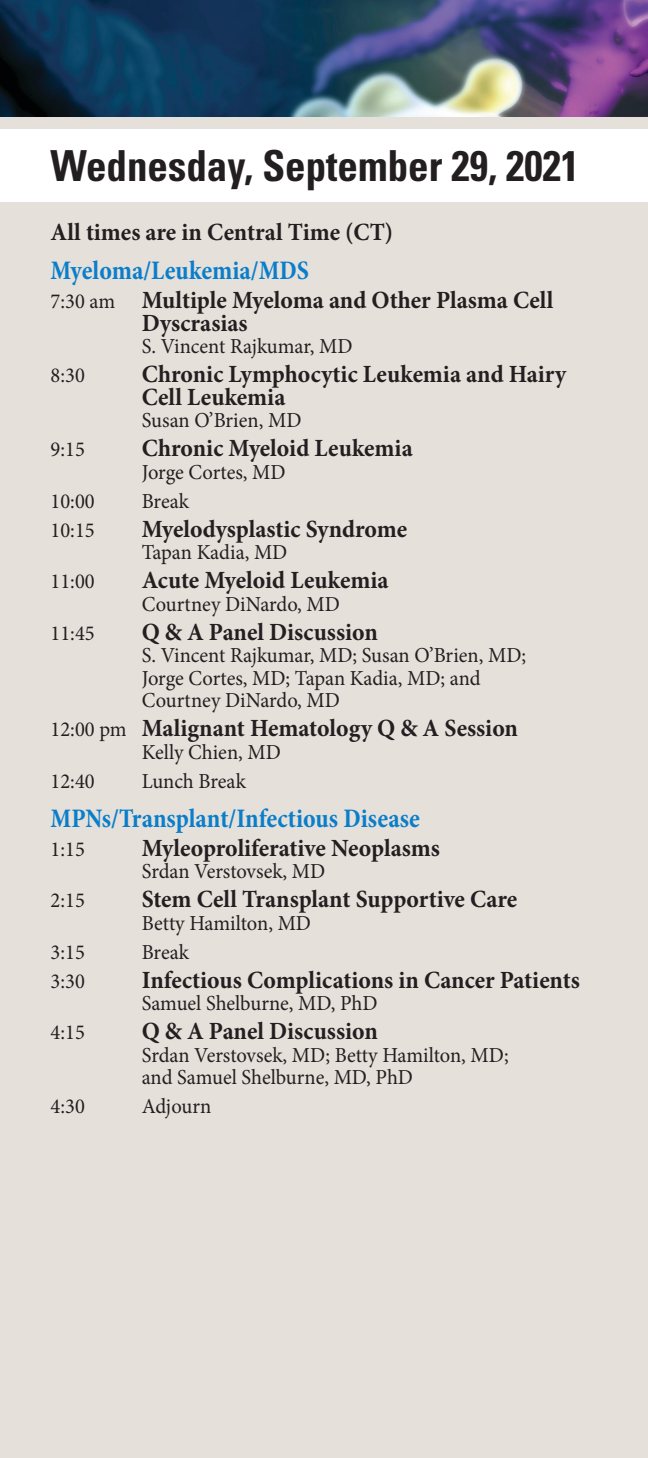
<style>
.page{position:relative;width:648px;height:1458px;background:#fff}
.page>*{position:absolute;margin:0;border:0;box-sizing:border-box;transform-origin:0 0}
.Date{font:700 condensed 42.75px "Univers LT Std";color:#231f20;scale:.96 1}
.Topic{font:700 condensed 27px "Minion Pro";color:#0a7eca;scale:.96 1}
.Agenda_Nested{font:700 24.75px/22.5px "Minion Pro";color:#231f20;scale:.96 1}
.Agenda_Nested-2{font:21.38px/22.5px "Minion Pro";color:#231f20;scale:.96 1}
.Agenda{font:21.38px "Minion Pro";color:#231f20;scale:.96 1}
.s1{font-weight:400;font-size:21.38px}
</style>
<div class="page">
<img style="left:0;top:0;width:648px;height:117px">
<div style="left:0;top:117px;width:648px;height:1341px;background:#e5e0da"></div>
<div style="left:0;top:129px;width:648px;height:73px;background:#fff"></div>
<p class="Date" style="left:51px;top:139px;width:552px">Wednesday, September 29, 2021</p>
<p class="Agenda_Nested" style="left:51px;top:220px;width:358px">All times are in Central Time (CT)</p>
<p class="Topic" style="left:51px;top:252px;width:271px">Myeloma/Leukemia/MDS</p>
<p class="Agenda_Nested" style="left:142px;top:289px;width:430px;text-indent:-91px"><span class="s1">7:30 am</span> Multiple Myeloma and Other Plasma Cell<br>Dyscrasias</p>
<p class="Agenda_Nested-2" style="left:142px;top:335px;width:221px">S. Vincent Rajkumar, MD</p>
<p class="Agenda_Nested-2" style="left:51px;top:364px;width:37px">8:30</p>
<p class="Agenda_Nested" style="left:142px;top:363px;width:444px">Chronic Lymphocytic Leukemia and Hairy<br>Cell Leukemia</p>
<p class="Agenda_Nested-2" style="left:142px;top:409px;width:168px">Susan O’Brien, MD</p>
<p class="Agenda_Nested-2" style="left:51px;top:438px;width:37px">9:15</p>
<p class="Agenda_Nested" style="left:142px;top:437px;width:284px">Chronic Myeloid Leukemia</p>
<p class="Agenda_Nested-2" style="left:142px;top:461px;width:151px">Jorge Cortes, MD</p>
<p class="Agenda" style="left:51px;top:487px;width:47px">10:00</p>
<p class="Agenda" style="left:142px;top:487px;width:51px">Break</p>
<p class="Agenda_Nested-2" style="left:51px;top:519px;width:47px">10:15</p>
<p class="Agenda_Nested" style="left:142px;top:517px;width:278px">Myelodysplastic Syndrome</p>
<p class="Agenda_Nested-2" style="left:142px;top:541px;width:153px">Tapan Kadia, MD</p>
<p class="Agenda_Nested-2" style="left:51px;top:570px;width:47px">11:00</p>
<p class="Agenda_Nested" style="left:142px;top:569px;width:259px">Acute Myeloid Leukemia</p>
<p class="Agenda_Nested-2" style="left:142px;top:593px;width:208px">Courtney DiNardo, MD</p>
<p class="Agenda_Nested-2" style="left:51px;top:622px;width:47px">11:45</p>
<p class="Agenda_Nested" style="left:142px;top:620px;width:247px">Q &amp; A Panel Discussion</p>
<p class="Agenda_Nested-2" style="left:142px;top:644px;width:402px">S. Vincent Rajkumar, MD; Susan O’Brien, MD;<br>Jorge Cortes, MD; Tapan Kadia, MD; and<br>Courtney DiNardo, MD</p>
<p class="Agenda_Nested" style="left:51px;top:717px;width:488px"><span class="s1">12:00 pm</span> Malignant Hematology Q &amp; A Session</p>
<p class="Agenda_Nested-2" style="left:142px;top:741px;width:147px">Kelly Chien, MD</p>
<p class="Agenda" style="left:51px;top:766px;width:47px">12:40</p>
<p class="Agenda" style="left:142px;top:766px;width:110px">Lunch Break</p>
<p class="Topic" style="left:51px;top:800px;width:386px">MPNs/Transplant/Infectious Disease</p>
<p class="Agenda_Nested-2" style="left:51px;top:838px;width:37px">1:15</p>
<p class="Agenda_Nested" style="left:142px;top:837px;width:312px">Myleoproliferative Neoplasms</p>
<p class="Agenda_Nested-2" style="left:142px;top:861px;width:193px">Srdan Verstovsek, MD</p>
<p class="Agenda_Nested-2" style="left:51px;top:889px;width:37px">2:15</p>
<p class="Agenda_Nested" style="left:142px;top:888px;width:393px">Stem Cell Transplant Supportive Care</p>
<p class="Agenda_Nested-2" style="left:142px;top:912px;width:178px">Betty Hamilton, MD</p>
<p class="Agenda" style="left:51px;top:938px;width:37px">3:15</p>
<p class="Agenda" style="left:142px;top:938px;width:51px">Break</p>
<p class="Agenda_Nested-2" style="left:51px;top:970px;width:37px">3:30</p>
<p class="Agenda_Nested" style="left:142px;top:968px;width:458px">Infectious Complications in Cancer Patients</p>
<p class="Agenda_Nested-2" style="left:142px;top:992px;width:247px">Samuel Shelburne, MD, PhD</p>
<p class="Agenda_Nested-2" style="left:51px;top:1021px;width:37px">4:15</p>
<p class="Agenda_Nested" style="left:142px;top:1020px;width:247px">Q &amp; A Panel Discussion</p>
<p class="Agenda_Nested-2" style="left:142px;top:1044px;width:384px">Srdan Verstovsek, MD; Betty Hamilton, MD; and Samuel Shelburne, MD, PhD</p>
<p class="Agenda" style="left:51px;top:1092px;width:37px">4:30</p>
<p class="Agenda" style="left:142px;top:1092px;width:74px">Adjourn</p>
</div>
